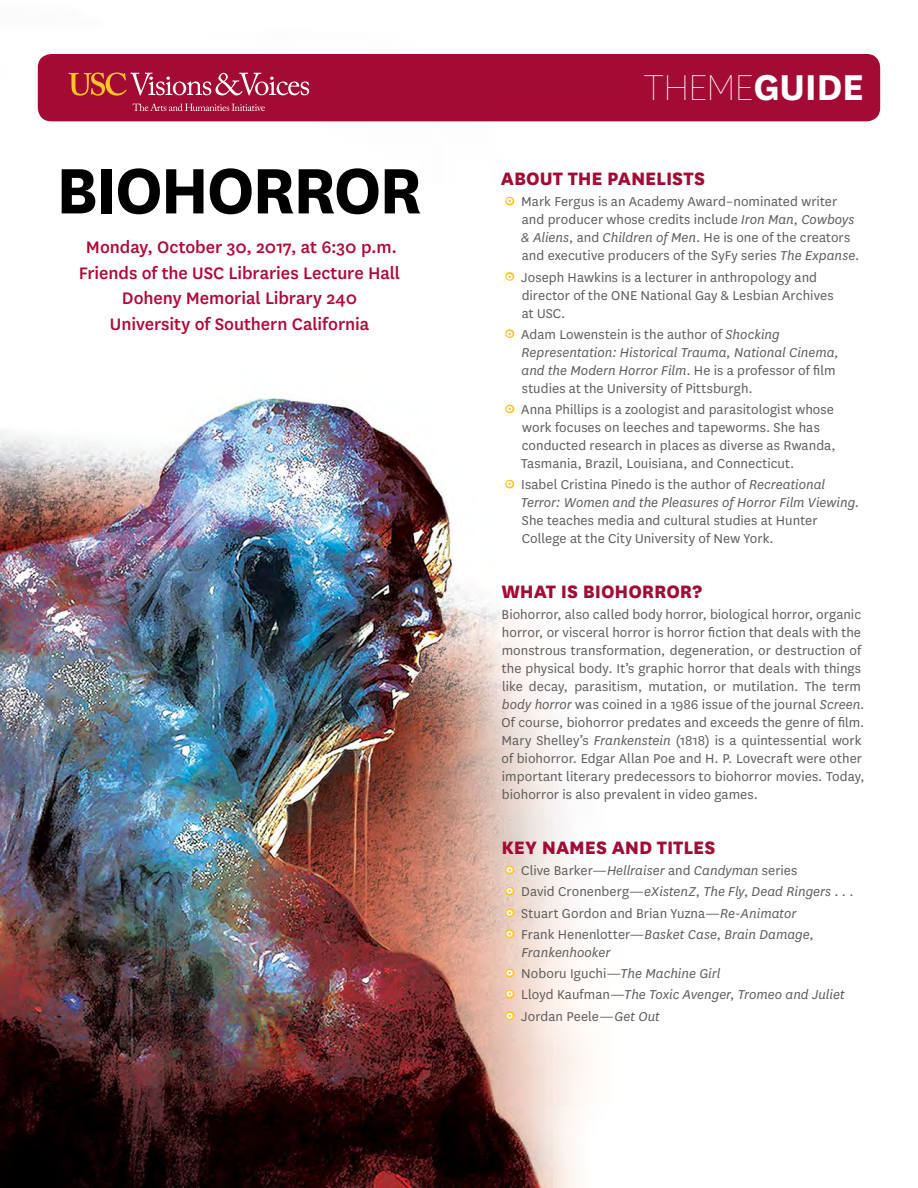
<style>
.page{position:relative;width:918px;height:1188px;background:#fff}
.page>*{position:absolute;margin:0;border:0;box-sizing:border-box;transform-origin:0 0}
.t1{font:700 75px "National";letter-spacing:-.035em;color:#000}
.t2{font:100 42px "National";letter-spacing:-.02em;color:#fff}
.t3{font:800 21px "National";letter-spacing:-.005em;color:#a30b35}
.t4{font:500 19.5px/25.5px "National";letter-spacing:-.005em;color:#b30838;text-align:center}
.t5{font:15px/18px "National";letter-spacing:.005em;color:#5f5c5c}
.t6{font:italic 15px/21.3px "National";color:#5f5c5c}
.s1{font-weight:700}
.s2{font-family:"Neutraface Text";font-weight:700;color:#fff}
.s3{font-style:italic}
.s4{font-family:"Neutraface Text";font-weight:700;font-style:normal;color:#fff}
.s5{font-style:normal}
</style>
<div class="page">
<img style="left:0;top:54px;width:881px;height:1134px">
<svg style="left:504px;top:195px;width:12px;height:12px"></svg>
<svg style="left:504px;top:271px;width:12px;height:11px"></svg>
<svg style="left:504px;top:328px;width:12px;height:11px"></svg>
<svg style="left:504px;top:403px;width:12px;height:12px"></svg>
<svg style="left:504px;top:478px;width:12px;height:12px"></svg>
<svg style="left:504px;top:864px;width:12px;height:12px"></svg>
<svg style="left:504px;top:885px;width:12px;height:12px"></svg>
<svg style="left:504px;top:907px;width:12px;height:11px"></svg>
<svg style="left:504px;top:928px;width:12px;height:12px"></svg>
<svg style="left:504px;top:967px;width:12px;height:12px"></svg>
<svg style="left:504px;top:988px;width:12px;height:12px"></svg>
<svg style="left:504px;top:1010px;width:12px;height:11px"></svg>
<div style="left:38px;top:54px;width:842px;height:67px;background:#a30b35;border-radius:14px"></div>
<svg style="left:69px;top:73px;width:240px;height:23px"></svg>
<svg style="left:133px;top:103px;width:132px;height:9px"></svg>
<h1 class="t1" style="left:56px;top:137px;width:368px">BIOHORROR</h1>
<h3 class="t4" style="left:79px;top:233px;width:323px">Monday, October 30, 2017, at 6:30 p.m.<br>Friends of the USC Libraries Lecture Hall Doheny Memorial Library 240<br>University of Southern California</h3>
<h2 class="t2" style="left:643px;top:63px;width:222px">THEME<span class="s1">GUIDE</span></h2>
<h3 class="t3" style="left:501px;top:163px;width:206px">ABOUT THE PANELISTS</h3>
<p class="t5" style="left:521px;top:192px;width:340px;text-indent:-15px"><span class="s2">º</span> Mark Fergus is an Academy Award–nominated writer and producer whose credits include <span class="s3">Iron Man</span>, <span class="s3">Cowboys &amp; Aliens</span>, and <span class="s3">Children of Men</span>. He is one of the creators and executive producers of the SyFy series <span class="s3">The Expanse</span>.</p>
<p class="t5" style="left:522px;top:267px;width:313px;text-indent:-15px"><span class="s2">º</span> Joseph Hawkins is a lecturer in anthropology and director of the ONE National Gay &amp; Lesbian Archives at USC.</p>
<p class="t5" style="left:522px;top:325px;width:319px;text-indent:-15px"><span class="s2">º</span> Adam Lowenstein is the author of <span class="s3">Shocking Representation: Historical Trauma, National Cinema, and the Modern Horror Film</span>. He is a professor of film studies at the University of Pittsburgh.</p>
<p class="t5" style="left:521px;top:400px;width:316px;text-indent:-15px"><span class="s2">º</span> Anna Phillips is a zoologist and parasitologist whose work focuses on leeches and tapeworms. She has conducted research in places as diverse as Rwanda, Tasmania, Brazil, Louisiana, and Connecticut.</p>
<p class="t5" style="left:521px;top:475px;width:340px;text-indent:-15px"><span class="s2">º</span> Isabel Cristina Pinedo is the author of <span class="s3">Recreational Terror: Women and the Pleasures of Horror Film Viewing</span>.<br>She teaches media and cultural studies at Hunter College at the City University of New York.</p>
<h3 class="t3" style="left:501px;top:576px;width:202px">WHAT IS BIOHORROR?</h3>
<p class="t5" style="left:501px;top:605px;width:365px">Biohorror, also called body horror, biological horror, organic horror, or visceral horror is horror fiction that deals with the monstrous transformation, degeneration, or destruction of the physical body. It’s graphic horror that deals with things like decay, parasitism, mutation, or mutilation. The term <span class="s3">body horror</span> was coined in a 1986 issue of the journal <span class="s3">Screen</span>.<br>Of course, biohorror predates and exceeds the genre of film.<br>Mary Shelley’s <span class="s3">Frankenstein</span> (1818) is a quintessential work of biohorror. Edgar Allan Poe and H. P. Lovecraft were other important literary predecessors to biohorror movies. Today, biohorror is also prevalent in video games.</p>
<h3 class="t3" style="left:502px;top:832px;width:215px">KEY NAMES AND TITLES</h3>
<p class="t5" style="left:506px;top:859px;width:349px;line-height:21.3px"><span class="s2">º</span> Clive Barker—<span class="s3">Hellraiser</span> and <span class="s3">Candyman</span> series<br><span class="s2">º</span> David Cronenberg—<span class="s3">eXistenZ</span>, <span class="s3">The Fly</span>, <span class="s3">Dead Ringers . . . </span><span class="s2">º</span> Stuart Gordon and Brian Yuzna—<span class="s3">Re-Animator<br></span><span class="s2">º</span> Frank Henenlotter—<span class="s3">Basket Case</span>, <span class="s3">Brain Damage</span>,</p>
<p class="t6" style="left:506px;top:941px;width:340px;text-indent:15px">Frankenhooker<br><span class="s4">º</span> <span class="s5">Noboru Iguchi—</span>The Machine Girl<br><span class="s4">º</span> <span class="s5">Lloyd Kaufman—</span>The Toxic Avenger<span class="s5">,</span> Tromeo and Juliet <span class="s4">º</span> <span class="s5">Jordan Peele—</span>Get Out</p>
</div>
